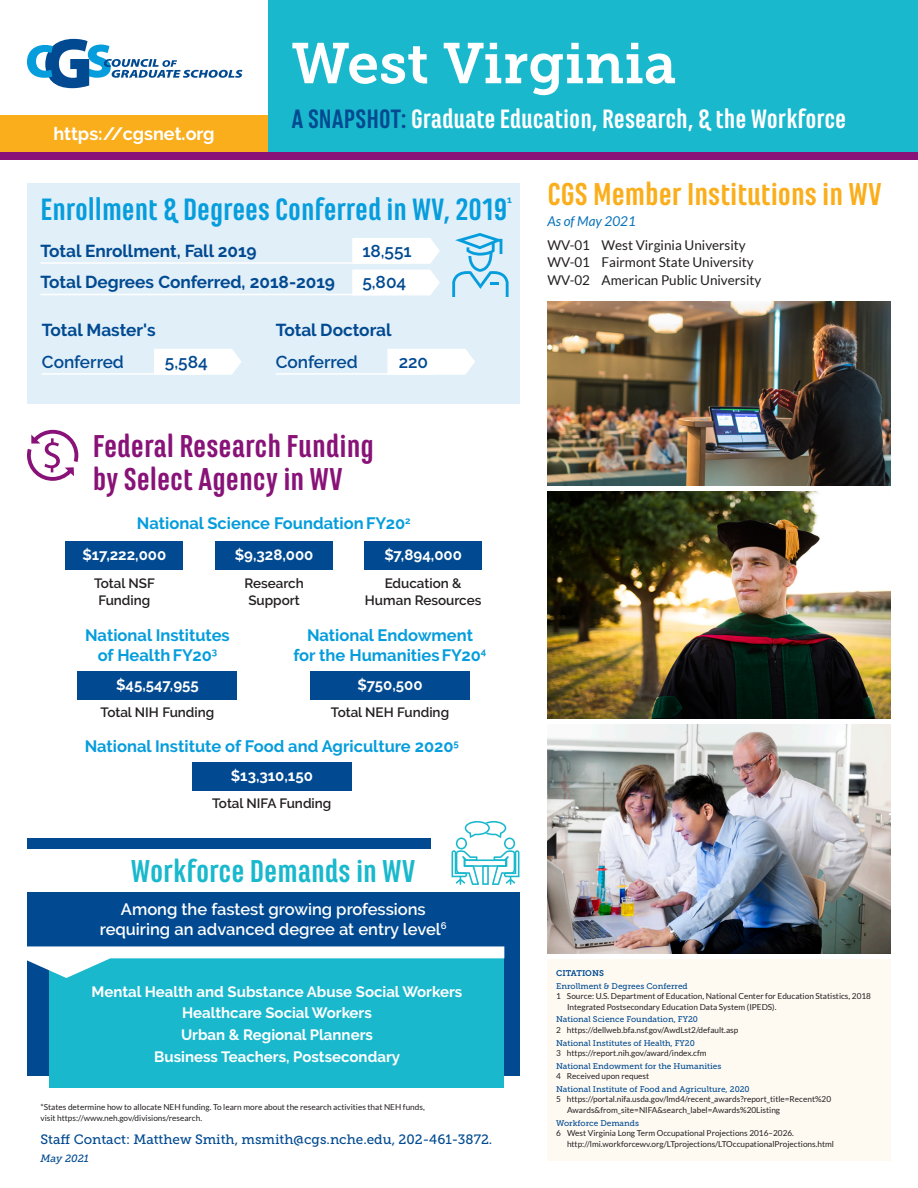
<style>
.page{position:relative;width:918px;height:1188px;background:#fff}
.page>*{position:absolute;margin:0;border:0;box-sizing:border-box;transform-origin:0 0}
.state-page_title{font:57px "Museo Slab 700";color:#fff}
.subhead-Marian_resea{font:700 33px/33px "Marianina FY";color:#881277}
.subhead-Marian_membe{font:700 33px "Marianina FY";color:#faae1b}
.subhead-Marian_deman{font:700 33px "Marianina FY";color:#1ab8cd}
.subhead-Marian_enrol{font:700 32.25px "Marianina FY";color:#069ddc}
.t1{font:700 27.75px "Marianina FY";color:#fff}
.t2{font:700 18px "Raleway";color:#fff}
.enrollment-number_ta{font:700 17.25px "Raleway";color:#014a91}
.enrollment-number_ta-2{font:600 17.25px "Raleway";color:#014a91}
.subhead-small_RALEWA{font:700 16.5px/19.8px "Raleway";color:#069ddc;text-align:center}
.subhead-workforce_de{font:600 16.5px/19.8px "Raleway";color:#fff;text-align:center}
.text-work_demands_wh{font:700 15px "Raleway";color:#fff}
.numbers-fed_research{font:700 15px "Raleway";color:#fff}
.text-fed_research-bl{font:600 13.5px/16.2px "Raleway";color:#231f20;text-align:center}
.institutions_by_dist{font:13.5px "Lato";color:#231f20}
.t3{font:13.5px "Museo Slab 500";color:#014a91}
.Institutions-_as_of{font:italic 13.5px "Lato";color:#0872ba}
.t4{font:italic 10.5px "Museo Slab 500";color:#014a91}
.subhead-Marian_enrol-2{font:700 9.6px "Raleway";color:#069ddc}
.citations-indent{font:8.25px/10.5px "Lato";color:#231f20}
.citations-subhead{font:8.25px "Museo Slab 500";color:#014a91}
.citations-subhead-2{font:8.25px "Museo Slab 700";letter-spacing:-.005em;color:#014a91}
.s1{color:#014a91}
</style>
<div class="page">
<div style="left:0;top:115px;width:269px;height:39px;background:#faae1b"></div>
<div style="left:0;top:152px;width:918px;height:7px;background:#881277"></div>
<div style="left:268px;top:0;width:650px;height:152px;background:#1ab8cd"></div>
<svg style="left:27px;top:39px;width:215px;height:49px"></svg>
<div style="left:548px;top:960px;width:343px;height:201px;background:#fefaf2"></div>
<div style="left:27px;top:838px;width:492px;height:238px;background:#014a91"></div>
<div style="left:27px;top:183px;width:492px;height:221px;background:#e1eff9"></div>
<div style="left:352px;top:238px;width:88px;height:26px;background:#fff"></div>
<div style="left:352px;top:270px;width:88px;height:25px;background:#fff"></div>
<svg style="left:387px;top:349px;width:88px;height:26px"></svg>
<div style="left:154px;top:349px;width:87px;height:26px;background:#fff"></div>
<hr style="left:40px;top:262px;width:360px;height:2px;background:#fff">
<hr style="left:40px;top:294px;width:360px;height:1px;background:#fff">
<hr style="left:42px;top:373px;width:162px;height:2px;background:#fff">
<svg style="left:452px;top:233px;width:57px;height:64px"></svg>
<div style="left:66px;top:542px;width:117px;height:28px;background:#014a91"></div>
<div style="left:78px;top:671px;width:159px;height:29px;background:#014a91"></div>
<div style="left:192px;top:762px;width:159px;height:29px;background:#014a91"></div>
<div style="left:215px;top:542px;width:118px;height:28px;background:#014a91"></div>
<div style="left:310px;top:671px;width:160px;height:29px;background:#014a91"></div>
<div style="left:364px;top:542px;width:118px;height:28px;background:#014a91"></div>
<svg style="left:27px;top:430px;width:51px;height:51px"></svg>
<div style="left:50px;top:957px;width:454px;height:131px;background:#1ab8cd"></div>
<div style="left:23px;top:849px;width:501px;height:42px;background:#fff"></div>
<svg style="left:27px;top:946px;width:477px;height:32px"></svg>
<div style="left:431px;top:829px;width:91px;height:60px;background:#fff"></div>
<svg style="left:452px;top:821px;width:67px;height:64px"></svg>
<hr style="left:276px;top:373px;width:161px;height:2px;background:#fff">
<img style="left:548px;top:491px;width:343px;height:227px">
<img style="left:548px;top:724px;width:343px;height:229px">
<img style="left:548px;top:301px;width:343px;height:185px">
<h3 class="t2" style="left:53px;top:123px;width:163px">https://cgsnet.org</h3>
<p class="state-page_title" style="left:292px;top:31px;width:386px">West Virginia</p>
<h3 class="t1" style="left:292px;top:104px;width:556px"><span class="s1">A SNAPSHOT:</span> Graduate Education, Research, &amp; the Workforce</h3>
<p class="subhead-Marian_enrol" style="left:41px;top:192px;width:468px">Enrollment &amp; Degrees Conferred in WV, 2019</p>
<p class="subhead-Marian_enrol-2" style="left:507px;top:194px;width:6px">1</p>
<p class="enrollment-number_ta" style="left:40px;top:241px;width:218px">Total Enrollment, Fall 2019</p>
<p class="enrollment-number_ta-2" style="left:362px;top:241px;width:51px">18,551</p>
<p class="enrollment-number_ta" style="left:40px;top:272px;width:296px">Total Degrees Conferred, 2018-2019</p>
<p class="enrollment-number_ta-2" style="left:362px;top:272px;width:46px">5,804</p>
<p class="enrollment-number_ta" style="left:42px;top:320px;width:115px">Total Master's</p>
<p class="enrollment-number_ta-2" style="left:42px;top:352px;width:84px">Conferred</p>
<p class="enrollment-number_ta-2" style="left:165px;top:352px;width:44px">5,584</p>
<p class="enrollment-number_ta" style="left:276px;top:320px;width:117px">Total Doctoral</p>
<p class="enrollment-number_ta-2" style="left:276px;top:352px;width:84px">Conferred</p>
<p class="enrollment-number_ta-2" style="left:399px;top:352px;width:31px">220</p>
<p class="subhead-Marian_resea" style="left:93px;top:430px;width:283px">Federal Research Funding by Select Agency in WV</p>
<p class="subhead-small_RALEWA" style="left:137px;top:514px;width:275px">National Science FoundationFY20<sup>2</sup></p>
<p class="numbers-fed_research" style="left:82px;top:546px;width:85px">$17,222,000</p>
<p class="text-fed_research-bl" style="left:94px;top:576px;width:62px">Total NSF</p>
<p class="text-fed_research-bl" style="left:98px;top:592px;width:54px">Funding</p>
<p class="numbers-fed_research" style="left:235px;top:546px;width:80px">$9,328,000</p>
<p class="text-fed_research-bl" style="left:244px;top:576px;width:61px">Research</p>
<p class="text-fed_research-bl" style="left:248px;top:592px;width:53px">Support</p>
<p class="numbers-fed_research" style="left:384px;top:546px;width:79px">$7,894,000</p>
<p class="text-fed_research-bl" style="left:365px;top:576px;width:118px">Education &amp;<br>Human Resources</p>
<p class="subhead-small_RALEWA" style="left:85px;top:625px;width:146px">National Institutes of HealthFY20<sup>3</sup></p>
<p class="subhead-small_RALEWA" style="left:294px;top:625px;width:194px">National Endowment<br>for the HumanitiesFY20<sup>4</sup></p>
<p class="numbers-fed_research" style="left:116px;top:676px;width:84px">$45,547,955</p>
<p class="numbers-fed_research" style="left:358px;top:676px;width:67px">$750,500</p>
<p class="text-fed_research-bl" style="left:101px;top:704px;width:115px">Total NIH Funding</p>
<p class="text-fed_research-bl" style="left:331px;top:704px;width:120px">Total NEH Funding</p>
<p class="subhead-small_RALEWA" style="left:85px;top:736px;width:376px">National Institute of Food and Agriculture 2020<sup>5</sup></p>
<p class="numbers-fed_research" style="left:231px;top:767px;width:84px">$13,310,150</p>
<p class="text-fed_research-bl" style="left:212px;top:795px;width:121px">Total NIFA Funding</p>
<p class="subhead-Marian_deman" style="left:131px;top:853px;width:286px">Workforce Demands in WV</p>
<p class="subhead-workforce_de" style="left:100px;top:899px;width:348px">Among the fastest growing professions requiring an advanced degree at entry level<sup>6</sup></p>
<p class="text-work_demands_wh" style="left:92px;top:983px;width:372px">Mental Health and Substance Abuse Social Workers</p>
<p class="text-work_demands_wh" style="left:182px;top:1005px;width:191px">Healthcare Social Workers</p>
<p class="text-work_demands_wh" style="left:181px;top:1026px;width:193px">Urban &amp; Regional Planners</p>
<p class="text-work_demands_wh" style="left:154px;top:1048px;width:247px">Business Teachers, Postsecondary</p>
<p class="citations-indent" style="left:40px;top:1102px;width:386px">*States determine how to allocate NEH funding. To learn more about the research activities that NEH funds, visit https://www.neh.gov/divisions/research.</p>
<h3 class="t3" style="left:40px;top:1132px;width:453px">Staff Contact: Matthew Smith, msmith@cgs.nche.edu, 202-461-3872.</h3>
<p class="t4" style="left:40px;top:1152px;width:50px">May 2021</p>
<p class="subhead-Marian_membe" style="left:548px;top:176px;width:336px">CGS Member Institutions in WV</p>
<p class="Institutions-_as_of" style="left:548px;top:214px;width:90px">As of May 2021</p>
<p class="institutions_by_dist" style="left:548px;top:237px;width:200px">WV-01 West Virginia University</p>
<p class="institutions_by_dist" style="left:548px;top:255px;width:208px">WV-01 Fairmont State University</p>
<p class="institutions_by_dist" style="left:548px;top:273px;width:215px">WV-02 American Public University</p>
<p class="citations-subhead-2" style="left:556px;top:969px;width:49px">CITATIONS</p>
<p class="citations-subhead" style="left:556px;top:981px;width:133px">Enrollment &amp; Degrees Conferred</p>
<p class="citations-indent" style="left:567px;top:991px;width:306px;text-indent:-11px">1 Source: U.S. Department of Education, National Center for Education Statistics, 2018<br>Integrated Postsecondary Education Data System (IPEDS).</p>
<p class="citations-subhead" style="left:556px;top:1015px;width:143px">National Science Foundation, FY20</p>
<p class="citations-indent" style="left:556px;top:1025px;width:184px">2 https://dellweb.bfa.nsf.gov/AwdLst2/default.asp</p>
<p class="citations-subhead" style="left:556px;top:1038px;width:140px">National Institutes of Health, FY20</p>
<p class="citations-indent" style="left:556px;top:1048px;width:152px">3 https://report.nih.gov/award/index.cfm</p>
<p class="citations-subhead" style="left:556px;top:1061px;width:167px">National Endowment for the Humanities</p>
<p class="citations-indent" style="left:556px;top:1071px;width:95px">4 Received upon request</p>
<p class="citations-subhead" style="left:556px;top:1084px;width:195px">National Institute of Food and Agriculture, 2020</p>
<p class="citations-indent" style="left:567px;top:1094px;width:266px;text-indent:-11px">5 https://portal.nifa.usda.gov/lmd4/recent_awards?report_title=Recent%20<br>Awards&amp;from_site=NIFA&amp;search_label=Awards%20Listing</p>
<p class="citations-subhead" style="left:556px;top:1118px;width:84px">Workforce Demands</p>
<p class="citations-indent" style="left:567px;top:1128px;width:269px;text-indent:-11px">6 West Virginia Long Term Occupational Projections 2016–2026. http://lmi.workforcewv.org/LTprojections/LTOccupationalProjections.html</p>
</div>
